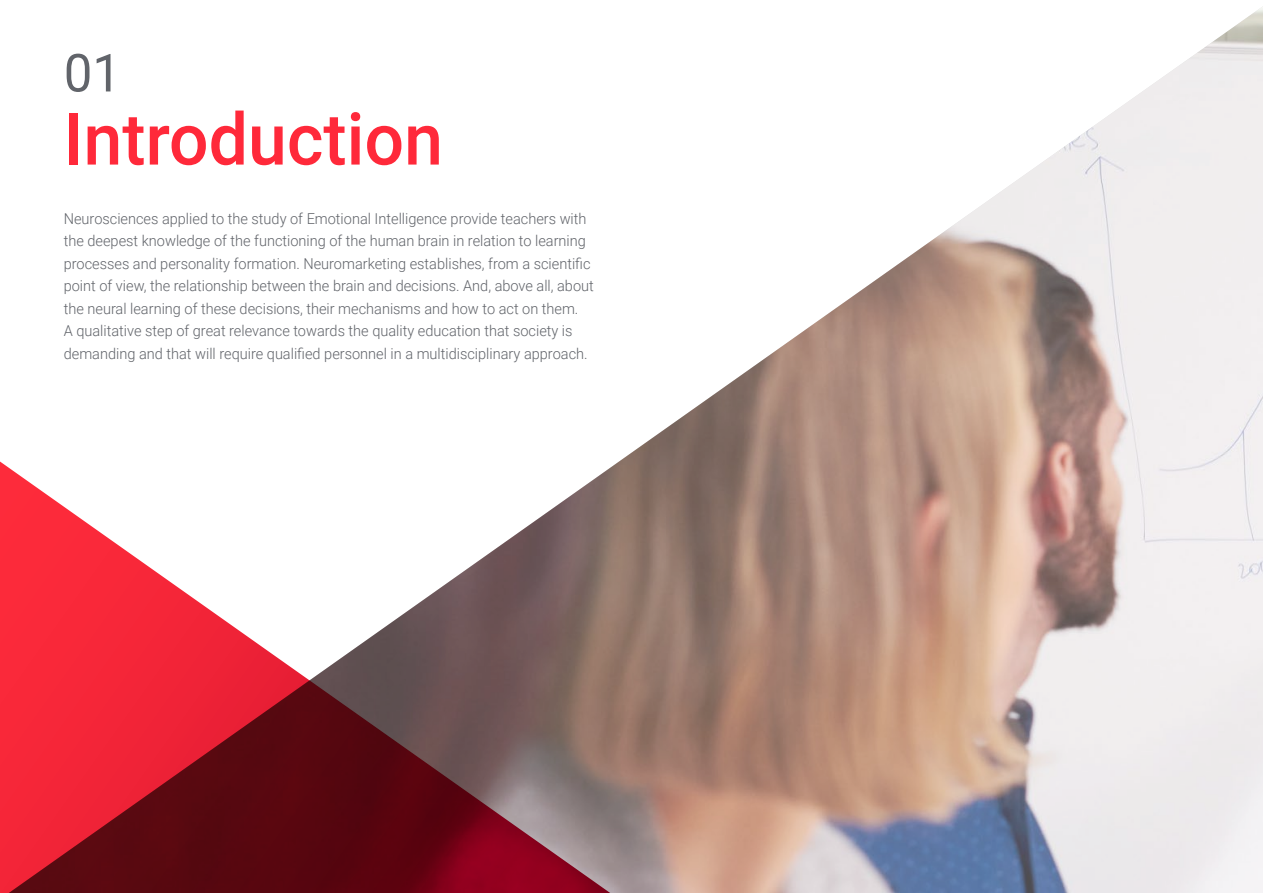
<style>
.page{position:relative;width:1263px;height:893px;background:#fff}
.page>*{position:absolute;margin:0;border:0;box-sizing:border-box;transform-origin:0 0}
.t1{font:500 72px "Roboto";color:#ff293a}
.t2{font:52.5px "Roboto";color:#61646a}
.t3{font:300 15px/22.5px "Roboto";color:#61646a}
</style>
<div class="page">
<img style="left:640px;top:6px;width:623px;height:887px">
<svg style="left:0;top:447px;width:640px;height:446px"></svg>
<h2 class="t2" style="left:64px;top:36px;width:59px">01</h2>
<h1 class="t1" style="left:64px;top:89px;width:381px">Introduction</h1>
<p class="t3" style="left:64px;top:207px;width:531px">Neurosciences applied to the study of Emotional Intelligence provide teachers with the deepest knowledge of the functioning of the human brain in relation to learning processes and personality formation. Neuromarketing establishes, from a scientific point of view, the relationship between the brain and decisions. And, above all, about the neural learning of these decisions, their mechanisms and how to act on them.<br>A qualitative step of great relevance towards the quality education that society is demanding and that will require qualified personnel in a multidisciplinary approach.</p>
</div>
